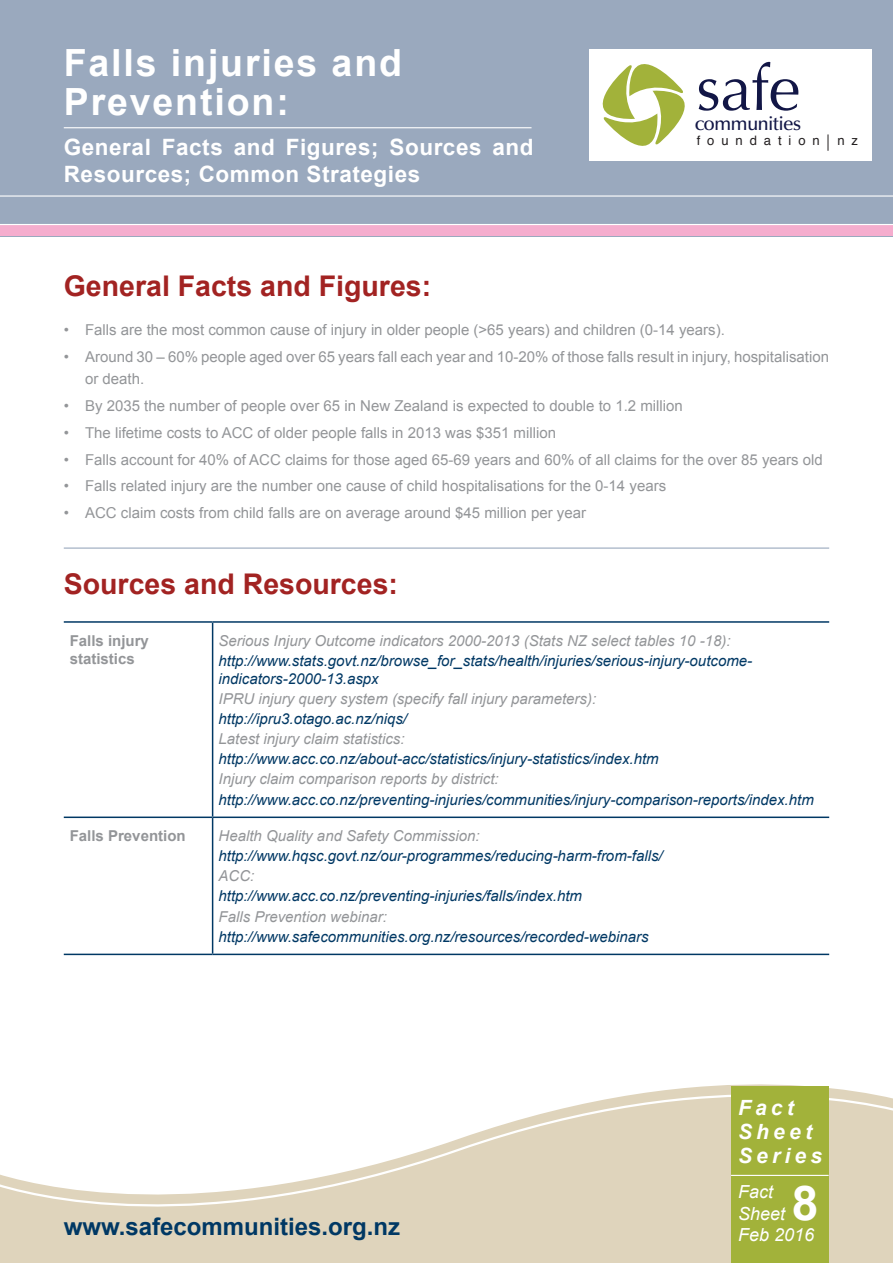
<style>
.page{position:relative;width:893px;height:1263px;background:#fff}
.page>*{position:absolute;margin:0;border:0;box-sizing:border-box;transform-origin:0 0}
.t1{font:63.6px "Optima";color:#121646}
.t2{font:700 48px "Arial";color:#fff}
.t3{font:700 37.5px/39px "Arial";letter-spacing:.05em;color:#fff}
.t4{font:700 28.5px "Arial";color:#a22322}
.t5{font:700 24px "Arial";color:#003864}
.t6{font:700 22.5px/27px "Arial";letter-spacing:.025em;color:#fff}
.t7{font:italic 700 21px/24px "Arial";letter-spacing:.2em;color:#fff}
.t8{font:600 19.65px "Zapf Humanist 601 BT";letter-spacing:-.015em;color:#121646}
.t9{font:italic 18px/21.6px "Arial";color:#fff}
.t10{font:15px/22.5px "Arial";color:#939598}
.t11{font:italic 15px/18px "Arial";color:#003864}
.t12{font:italic 15px "Arial";color:#939598}
.t13{font:700 15px/18px "Arial";color:#939598}
.t14{font:13.05px "Helvetica";letter-spacing:.53em;color:#231f20}
</style>
<div class="page">
<div style="left:0;top:0;width:893px;height:236px;background:#9aa9be"></div>
<hr style="left:0;top:195px;width:893px;height:2px;background:#fff">
<div style="left:0;top:1243px;width:893px;height:20px;background:#dfd4bc"></div>
<svg style="left:0;top:1084px;width:893px;height:159px"></svg>
<div style="left:589px;top:50px;width:283px;height:111px;background:#fff"></div>
<svg style="left:592px;top:49px;width:107px;height:97px"></svg>
<svg style="left:827px;top:134px;width:1px;height:17px"></svg>
<div style="left:731px;top:1086px;width:98px;height:177px;background:#a2b23a"></div>
<hr style="left:731px;top:1175px;width:98px;height:1px;background:#fff">
<hr style="left:64px;top:547px;width:765px;height:2px;background:#9aa9be">
<hr style="left:64px;top:621px;width:149px;height:2px;background:#003864">
<hr style="left:213px;top:621px;width:616px;height:2px;background:#003864">
<hr style="left:212px;top:623px;width:1px;height:193px;background:#003864">
<hr style="left:64px;top:816px;width:149px;height:2px;background:#003864">
<hr style="left:213px;top:816px;width:616px;height:2px;background:#003864">
<hr style="left:212px;top:818px;width:1px;height:136px;background:#003864">
<hr style="left:64px;top:954px;width:149px;height:1px;background:#003864">
<hr style="left:213px;top:954px;width:616px;height:1px;background:#003864">
<hr style="left:64px;top:127px;width:467px;height:1px;background:#fff">
<div style="left:0;top:225px;width:893px;height:11px;background:#f5adce"></div>
<hr style="left:0;top:224px;width:893px;height:1px;background:#fff">
<h3 class="t3" style="left:64px;top:45px;width:340px">Falls injuries and<br>Prevention:</h3>
<h3 class="t6" style="left:64px;top:134px;width:471px">General Facts and Figures; Sources and<br>Resources; Common Strategies</h3>
<h1 class="t1" style="left:696px;top:51px;width:106px">safe</h1>
<h3 class="t8" style="left:695px;top:111px;width:108px">communities</h3>
<p class="t14" style="left:697px;top:131px;width:125px">foundation</p>
<p class="t14" style="left:837px;top:131px;width:22px">n z</p>
<h3 class="t4" style="left:64px;top:267px;width:369px">General Facts and Figures:</h3>
<p class="t10" style="left:64px;top:318px;width:663px">• Falls are the most common cause of injury in older people (&gt;65 years) and children (0-14 years).</p>
<p class="t10" style="left:85px;top:345px;width:745px;text-indent:-21px">• Around 30 – 60% people aged over 65 years fall each year and 10-20% of those falls result in injury, hospitalisation or death.</p>
<p class="t10" style="left:64px;top:394px;width:621px">• By 2035 the number of people over 65 in New Zealand is expected to double to 1.2 million</p>
<p class="t10" style="left:64px;top:421px;width:494px">• The lifetime costs to ACC of older people falls in 2013 was $351 million</p>
<p class="t10" style="left:64px;top:448px;width:761px">• Falls account for 40% of ACC claims for those aged 65-69 years and 60% of all claims for the over 85 years old</p>
<p class="t10" style="left:64px;top:475px;width:604px">• Falls related injury are the number one cause of child hospitalisations for the 0-14 years</p>
<p class="t10" style="left:64px;top:501px;width:524px">• ACC claim costs from child falls are on average around $45 million per year</p>
<h3 class="t4" style="left:64px;top:565px;width:336px">Sources and Resources:</h3>
<p class="t13" style="left:70px;top:632px;width:81px">Falls injury statistics</p>
<p class="t12" style="left:219px;top:631px;width:513px">Serious Injury Outcome indicators 2000-2013 (Stats NZ select tables 10 -18):</p>
<p class="t11" style="left:219px;top:652px;width:535px">http://www.stats.govt.nz/browse_for_stats/health/injuries/serious-injury-outcome&shy;indicators-2000-13.aspx</p>
<p class="t12" style="left:219px;top:689px;width:379px">IPRU injury query system (specify fall injury parameters):</p>
<p class="t11" style="left:219px;top:710px;width:190px">http://ipru3.otago.ac.nz/niqs/</p>
<p class="t12" style="left:219px;top:729px;width:187px">Latest injury claim statistics:</p>
<p class="t11" style="left:219px;top:750px;width:442px">http://www.acc.co.nz/about-acc/statistics/injury-statistics/index.htm</p>
<p class="t12" style="left:219px;top:769px;width:282px">Injury claim comparison reports by district:</p>
<p class="t11" style="left:219px;top:790px;width:597px">http://www.acc.co.nz/preventing-injuries/communities/injury-comparison-reports/index.htm</p>
<p class="t13" style="left:70px;top:827px;width:117px">Falls Prevention</p>
<p class="t12" style="left:219px;top:826px;width:262px">Health Quality and Safety Commission:</p>
<p class="t11" style="left:219px;top:847px;width:446px">http://www.hqsc.govt.nz/our-programmes/reducing-harm-from-falls/</p>
<p class="t12" style="left:219px;top:866px;width:37px">ACC:</p>
<p class="t11" style="left:219px;top:887px;width:365px">http://www.acc.co.nz/preventing-injuries/falls/index.htm</p>
<p class="t12" style="left:219px;top:906px;width:170px">Falls Prevention webinar:</p>
<p class="t11" style="left:219px;top:928px;width:432px">http://www.safecommunities.org.nz/resources/recorded-webinars</p>
<h3 class="t5" style="left:64px;top:1211px;width:338px">www.safecommunities.org.nz</h3>
<h3 class="t7" style="left:738px;top:1096px;width:86px">Fact<br>Sheet<br>Series</h3>
<p class="t9" style="left:738px;top:1181px;width:78px">Fact<br>Sheet<br>Feb 2016</p>
<h2 class="t2" style="left:792px;top:1171px;width:28px">8</h2>
</div>
